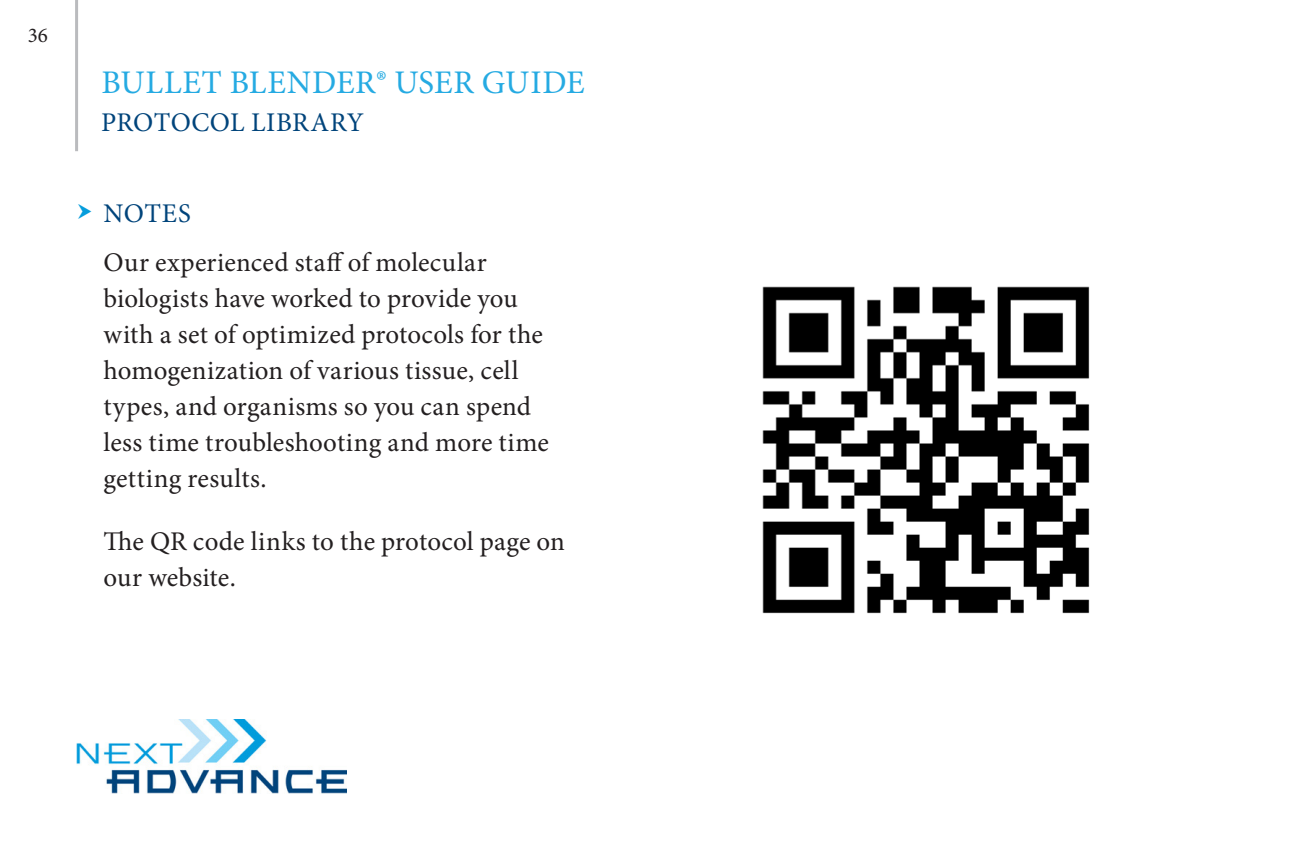
<style>
.page{position:relative;width:1296px;height:864px;background:#fff}
.page>*{position:absolute;margin:0;border:0;box-sizing:border-box;transform-origin:0 0}
.bulleted_sidebar_2{font:33px "Minion Pro";letter-spacing:.015em;color:#25aae2}
.bulleted_sidebar_2-2{font:27px/36px "Minion Pro";letter-spacing:.015em;color:#231f20}
.bulleted_sidebar_2-3{font:27px "Minion Pro";letter-spacing:.015em;color:#00447b}
.t1{font:21px "Minion Pro";color:#231f20}
</style>
<div class="page">
<hr style="left:75px;top:0;width:3px;height:151px;background:#babbbe">
<img style="left:77px;top:720px;width:270px;height:74px">
<img style="left:762px;top:286px;width:328px;height:328px">
<p class="t1" style="left:28px;top:21px;width:22px">36</p>
<p class="bulleted_sidebar_2" style="left:101px;top:60px;width:485px">BULLET BLENDER® USER GUIDE</p>
<p class="bulleted_sidebar_2-3" style="left:101px;top:104px;width:264px">PROTOCOL LIBRARY</p>
<p class="bulleted_sidebar_2-3" style="left:104px;top:195px;width:89px">NOTES</p>
<p class="bulleted_sidebar_2-2" style="left:104px;top:245px;width:447px">Our experienced staff of molecular biologists have worked to provide you with a set of optimized protocols for the homogenization of various tissue, cell types, and organisms so you can spend less time troubleshooting and more time getting results.</p>
<p class="bulleted_sidebar_2-2" style="left:104px;top:524px;width:463px">The QR code links to the protocol page on our website.</p>
</div>
